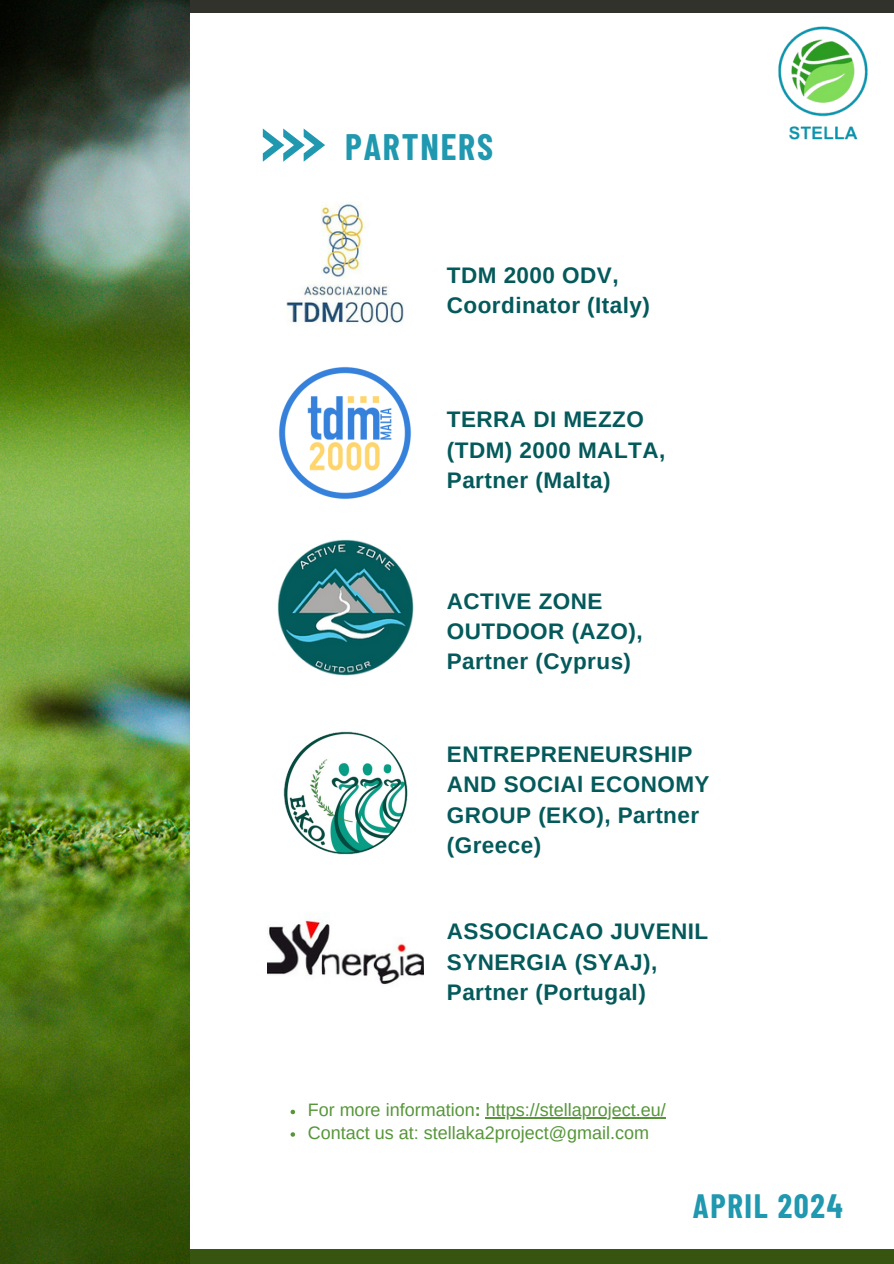
<style>
.page{position:relative;width:894px;height:1264px;background:#fff}
.page>*{position:absolute;margin:0;border:0;box-sizing:border-box;transform-origin:0 0}
.t1{font:700 36px "Barlow Condensed";letter-spacing:.05em;color:#2098af}
.t2{font:700 33px "Barlow Condensed";letter-spacing:.05em;color:#2098af}
.t3{font:700 22.5px/30.3px "Arimo";letter-spacing:.02em;color:#04595a}
.t4{font:18px "Arimo";color:#569639}
.s1{font-weight:700}
</style>
<div class="page">
<div style="left:0;top:1249px;width:893px;height:14px;background:#375510"></div>
<img style="left:286px;top:202px;width:118px;height:121px">
<img style="left:278px;top:366px;width:133px;height:133px">
<img style="left:277px;top:539px;width:136px;height:136px">
<img style="left:283px;top:731px;width:125px;height:124px">
<img style="left:268px;top:918px;width:155px;height:66px">
<svg style="left:263px;top:128px;width:62px;height:34px"></svg>
<div style="left:0;top:0;width:893px;height:12px;background:#31322b"></div>
<img style="left:0;top:0;width:189px;height:1263px">
<svg style="left:290px;top:1109px;width:5px;height:5px"></svg>
<hr style="left:485px;top:1117px;width:180px;height:1px;background:#569639">
<svg style="left:290px;top:1132px;width:5px;height:4px"></svg>
<img style="left:752px;top:12px;width:141px;height:128px">
<h2 class="t1" style="left:345px;top:124px;width:149px">PARTNERS</h2>
<h2 class="t3" style="left:447px;top:260px;width:204px">TDM 2000 ODV,<br>Coordinator (Italy)</h2>
<p class="t3" style="left:447px;top:404px;width:220px">TERRA DI MEZZO (TDM) 2000 MALTA,<br>Partner (Malta)</p>
<h2 class="t3" style="left:446px;top:585px;width:197px">ACTIVE ZONE<br>OUTDOOR (AZO),<br>Partner (Cyprus)</h2>
<p class="t3" style="left:447px;top:738px;width:264px">ENTREPRENEURSHIP<br>AND SOCIAl ECONOMY<br>GROUP (EKO), Partner (Greece)</p>
<h2 class="t3" style="left:447px;top:916px;width:263px">ASSOCIACAO JUVENIL<br>SYNERGIA (SYAJ),<br>Partner (Portugal)</h2>
<h2 class="t4" style="left:307px;top:1100px;width:359px">For more information<span class="s1">:</span> https://stellaproject.eu/</h2>
<p class="t4" style="left:307px;top:1122px;width:343px">Contact us at: stellaka2project@gmail.com</p>
<p class="t2" style="left:692px;top:1184px;width:151px">APRIL 2024</p>
</div>
